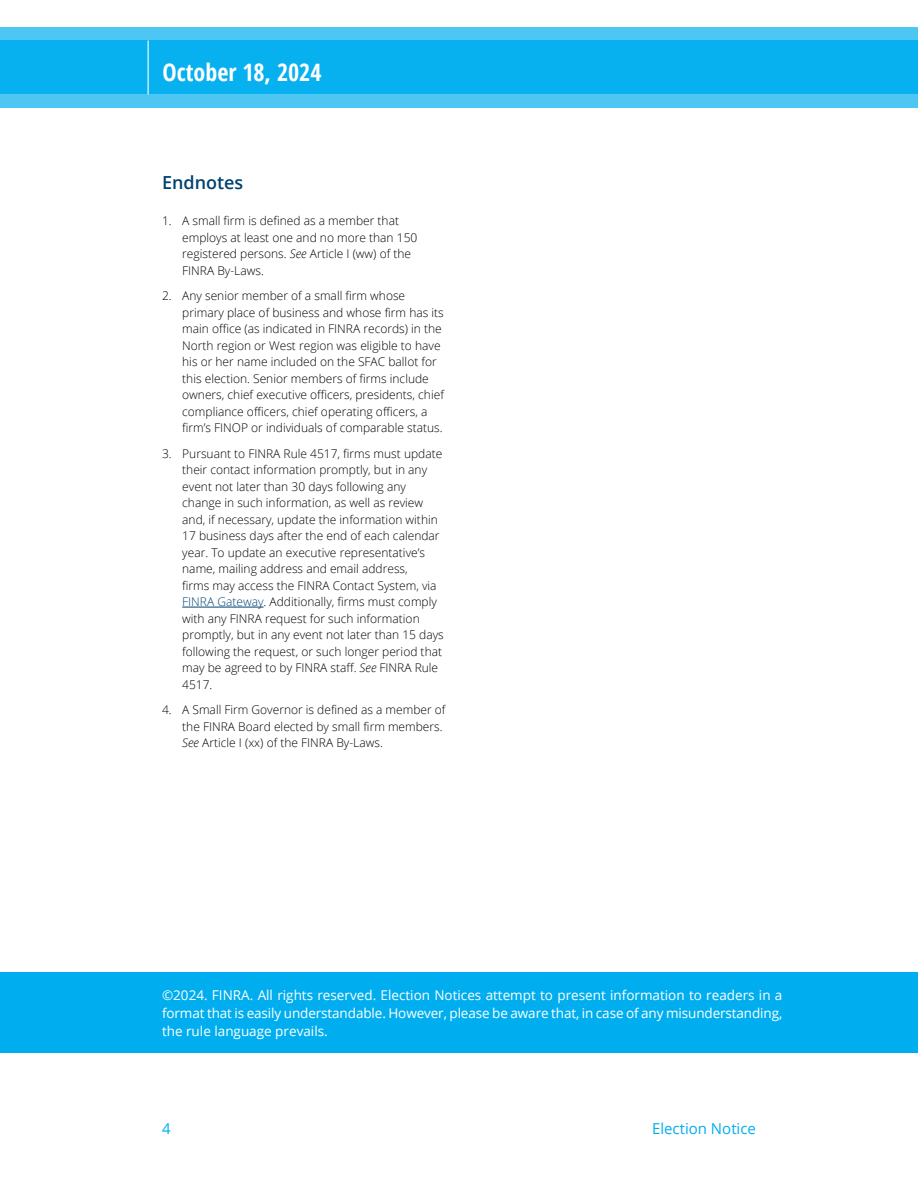
<style>
.page{position:relative;width:918px;height:1188px;background:#fff}
.page>*{position:absolute;margin:0;border:0;box-sizing:border-box;transform-origin:0 0}
.t1{font:700 condensed 24px "Open Sans";color:#fff}
.t2{font:600 18px "Open Sans";color:#004270}
.t3{font:15px "Open Sans";color:#00aeef}
.t4{font:13.5px/18px "Open Sans";letter-spacing:-.01em;color:#fff;text-align:justify}
.t5{font:300 12px/16.5px "Open Sans";color:#000}
.s1{font-style:italic}
.s2{color:#004270}
</style>
<div class="page">
<div style="left:0;top:972px;width:918px;height:81px;background:#00aeef"></div>
<svg style="left:0;top:27px;width:918px;height:81px;background:#1eb7f0"></svg>
<hr style="left:148px;top:40px;width:1px;height:54px;background:#fff">
<hr style="left:182px;top:607px;width:82px;height:1px;background:#004270">
<h1 class="t1" style="left:163px;top:55px;width:160px">October 18, 2024</h1>
<h2 class="t2" style="left:162px;top:170px;width:83px">Endnotes</h2>
<p class="t5" style="left:182px;top:212px;width:237px;text-indent:-20px">1. A small firm is defined as a member that employs at least one and no more than 150 registered persons. <span class="s1">See</span> Article I (ww) of the FINRA By-Laws.</p>
<p class="t5" style="left:182px;top:287px;width:263px;text-indent:-20px">2. Any senior member of a small firm whose primary place of business and whose firm has its main office (as indicated in FINRA records) in the North region or West region was eligible to have his or her name included on the SFAC ballot for this election. Senior members of firms include owners, chief executive officers, presidents, chief compliance officers, chief operating officers, a firm’s FINOP or individuals of comparable status.</p>
<p class="t5" style="left:182px;top:445px;width:263px;text-indent:-20px">3. Pursuant to FINRA Rule 4517, firms must update their contact information promptly, but in any event not later than 30 days following any change in such information, as well as review and, if necessary, update the information within 17 business days after the end of each calendar year. To update an executive representative’s name, mailing address and email address,<br>firms may access the FINRA Contact System, via <span class="s2">FINRA Gateway</span>. Additionally, firms must comply with any FINRA request for such information promptly, but in any event not later than 15 days following the request, or such longer period that may be agreed to by FINRA staff. <span class="s1">See</span> FINRA Rule 4517.</p>
<p class="t5" style="left:182px;top:701px;width:265px;text-indent:-20px">4. A Small Firm Governor is defined as a member of the FINRA Board elected by small firm members.<br><span class="s1">See</span> Article I (xx) of the FINRA By-Laws.</p>
<p class="t4" style="left:162px;top:985px;width:622px">©2024. FINRA. All rights reserved. Election Notices attempt to present information to readers in a format that is easily understandable. However, please be aware that, in case of any misunderstanding, the rule language prevails.</p>
<p class="t3" style="left:162px;top:1118px;width:10px">4</p>
<p class="t3" style="left:652px;top:1118px;width:105px">Election Notice</p>
</div>
